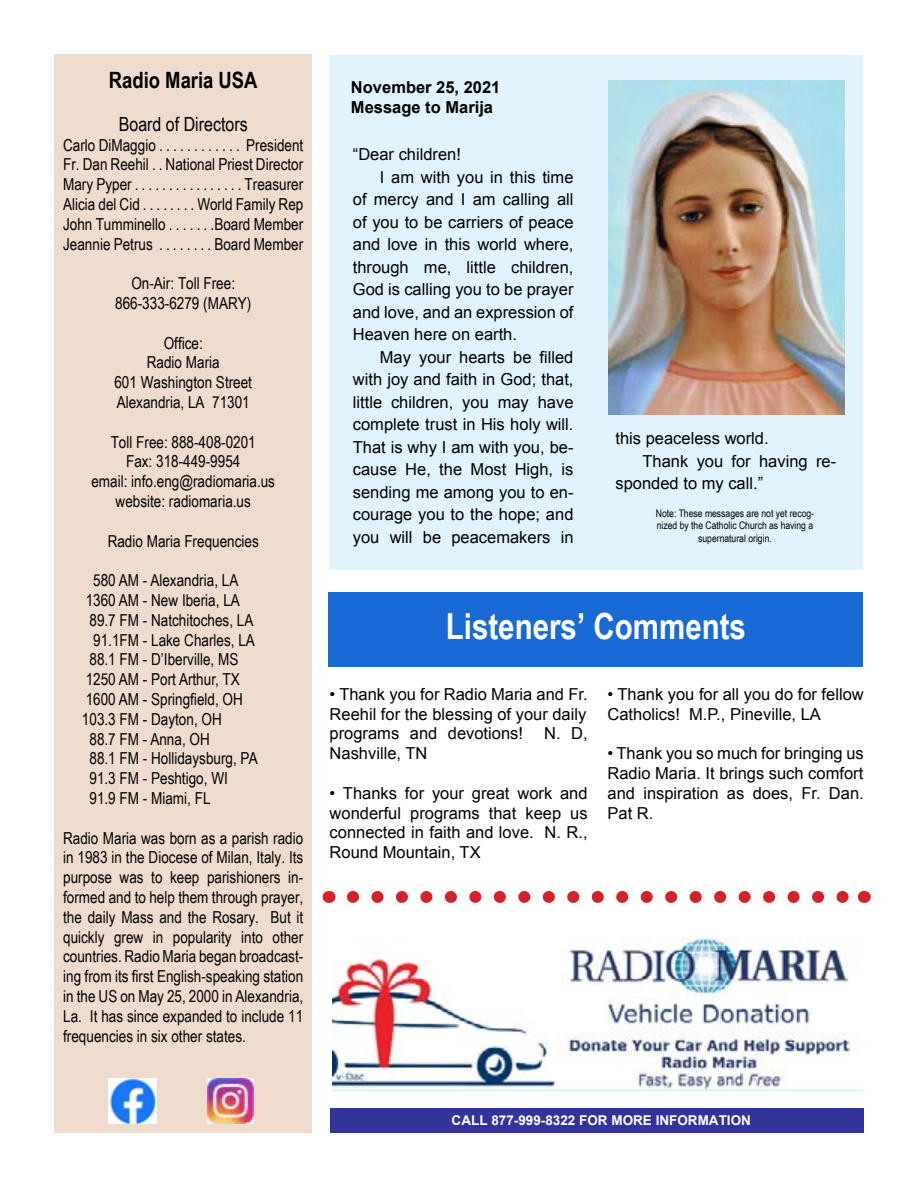
<style>
.page{position:relative;width:918px;height:1188px;background:#fff}
.page>*{position:absolute;margin:0;border:0;box-sizing:border-box;transform-origin:0 0}
.t1{font:700 36px "Arial Narrow";color:#fff}
.t2{font:700 22.5px "Arial Narrow";color:#000}
.t3{font:19.5px "Arial Narrow";color:#000}
.t4{font:16.5px/19.8px "Arial Narrow";color:#000;text-align:center}
.t5{font:16.5px/19.8px "Arial";color:#000;text-align:justify}
.t6{font:700 16.5px/19.8px "Arial";color:#000}
.t7{font:700 13.5px "Arial";color:#fff}
.t8{font:10.5px/12.6px "Arial Narrow";color:#000;text-align:center}
</style>
<div class="page">
<div style="left:54px;top:55px;width:258px;height:1078px;background:#f0dcce"></div>
<img style="left:109px;top:1078px;width:47px;height:46px">
<div style="left:329px;top:592px;width:534px;height:75px;background:#196ad4"></div>
<img style="left:208px;top:1078px;width:45px;height:46px">
<img style="left:332px;top:937px;width:531px;height:153px">
<div style="left:330px;top:1108px;width:534px;height:24px;background:#339"></div>
<div style="left:330px;top:55px;width:533px;height:515px;background:#e1f4fd"></div>
<img style="left:608px;top:81px;width:237px;height:334px">
<svg style="left:353px;top:891px;width:496px;height:12px"></svg>
<svg style="left:329px;top:891px;width:1px;height:12px"></svg>
<svg style="left:864px;top:891px;width:1px;height:12px"></svg>
<h2 class="t2" style="left:109px;top:63px;width:150px">Radio Maria USA</h2>
<p class="t3" style="left:119px;top:110px;width:130px">Board of Directors</p>
<p class="t4" style="left:63px;top:134px;width:242px;text-align:justify">Carlo DiMaggio . . . . . . . . . . . . President Fr. Dan Reehil . . National Priest Director Mary Pyper . . . . . . . . . . . . . . . . Treasurer Alicia del Cid . . . . . . . . World Family Rep John Tumminello . . . . . . .Board Member Jeannie Petrus . . . . . . . . Board Member</p>
<p class="t4" style="left:115px;top:273px;width:138px">On-Air: Toll Free:<br>866-333-6279 (MARY)</p>
<p class="t4" style="left:114px;top:332px;width:139px">Office:<br>Radio Maria<br>601 Washington Street<br>Alexandria, LA 71301</p>
<p class="t4" style="left:91px;top:431px;width:185px">Toll Free: 888-408-0201<br>Fax: 318-449-9954<br>email: info.eng@radiomaria.us website: radiomaria.us</p>
<p class="t4" style="left:108px;top:530px;width:153px">Radio Maria Frequencies</p>
<p class="t4" style="left:93px;top:570px;width:147px">580 AM - Alexandria, LA</p>
<p class="t4" style="left:86px;top:590px;width:156px">1360 AM - New Iberia, LA</p>
<p class="t4" style="left:89px;top:610px;width:165px">89.7 FM - Natchitoches, LA</p>
<p class="t4" style="left:93px;top:629px;width:163px">91.1FM - Lake Charles, LA</p>
<p class="t4" style="left:89px;top:649px;width:150px">88.1 FM - D’Iberville, MS</p>
<p class="t4" style="left:86px;top:669px;width:155px">1250 AM - Port Arthur, TX</p>
<p class="t4" style="left:86px;top:689px;width:159px">1600 AM - Springfield, OH</p>
<p class="t4" style="left:82px;top:709px;width:141px">103.3 FM - Dayton, OH</p>
<p class="t4" style="left:89px;top:728px;width:122px">88.7 FM - Anna, OH</p>
<p class="t4" style="left:89px;top:748px;width:170px">88.1 FM - Hollidaysburg, PA</p>
<p class="t4" style="left:89px;top:768px;width:140px">91.3 FM - Peshtigo, WI</p>
<p class="t4" style="left:89px;top:788px;width:123px">91.9 FM - Miami, FL</p>
<p class="t4" style="left:63px;top:827px;width:242px;text-align:justify">Radio Maria was born as a parish radio in 1983 in the Diocese of Milan, Italy. Its purpose was to keep parishioners in&shy;formed and to help them through prayer, the daily Mass and the Rosary. But it quickly grew in popularity into other countries. Radio Maria began broadcast&shy;ing from its first English-speaking station in the US on May 25, 2000 in Alexandria, La. It has since expanded to include 11 frequencies in six other states.</p>
<p class="t6" style="left:351px;top:78px;width:151px">November 25, 2021<br>Message to Marija</p>
<p class="t5" style="left:353px;top:145px;width:110px">“Dear children!</p>
<p class="t5" style="left:380px;top:167px;width:195px">I am with you in this time</p>
<p class="t5" style="left:353px;top:190px;width:222px">of mercy and I am calling all</p>
<p class="t5" style="left:353px;top:212px;width:222px">of you to be carriers of peace</p>
<p class="t5" style="left:353px;top:235px;width:222px">and love in this world where,</p>
<p class="t5" style="left:353px;top:257px;width:222px">through me, little children,</p>
<p class="t5" style="left:353px;top:280px;width:222px">God is calling you to be prayer</p>
<p class="t5" style="left:353px;top:302px;width:222px">and love, and an expression of</p>
<p class="t5" style="left:353px;top:325px;width:166px">Heaven here on earth.</p>
<p class="t5" style="left:380px;top:347px;width:195px">May your hearts be filled</p>
<p class="t5" style="left:353px;top:370px;width:222px">with joy and faith in God; that,</p>
<p class="t5" style="left:353px;top:392px;width:222px">little children, you may have</p>
<p class="t5" style="left:353px;top:415px;width:222px">complete trust in His holy will.</p>
<p class="t5" style="left:353px;top:437px;width:222px">That is why I am with you, be-</p>
<p class="t5" style="left:353px;top:460px;width:222px">cause He, the Most High, is</p>
<p class="t5" style="left:353px;top:482px;width:222px">sending me among you to en-</p>
<p class="t5" style="left:353px;top:505px;width:222px">courage you to the hope; and</p>
<p class="t5" style="left:353px;top:527px;width:222px">you will be peacemakers in</p>
<p class="t5" style="left:616px;top:429px;width:155px">this peaceless world.</p>
<p class="t5" style="left:643px;top:451px;width:195px">Thank you for having re-</p>
<p class="t5" style="left:616px;top:474px;width:149px">sponded to my call.”</p>
<p class="t8" style="left:656px;top:506px;width:160px">Note: These messages are not yet recog&shy;nized by the Catholic Church as having a supernatural origin.</p>
<h1 class="t1" style="left:446px;top:599px;width:302px">Listeners’ Comments</h1>
<p class="t5" style="left:330px;top:684px;width:259px">• Thank you for Radio Maria and Fr.<br>Reehil for the blessing of your daily programs and devotions!</p>
<p class="t5" style="left:544px;top:724px;width:45px">N. D,</p>
<p class="t5" style="left:330px;top:744px;width:99px">Nashville, TN</p>
<p class="t5" style="left:330px;top:783px;width:260px">• Thanks for your great work and wonderful programs that keep us connected in faith and love. N. R., Round Mountain, TX</p>
<p class="t5" style="left:608px;top:684px;width:258px">• Thank you for all you do for fellow<br>Catholics! M.P., Pineville, LA</p>
<p class="t5" style="left:608px;top:744px;width:258px">• Thank you so much for bringing us Radio Maria. It brings such comfort and inspiration as does, Fr. Dan.<br>Pat R.</p>
<p class="t7" style="left:452px;top:1112px;width:301px">CALL 877-999-8322 FOR MORE INFORMATION</p>
</div>
